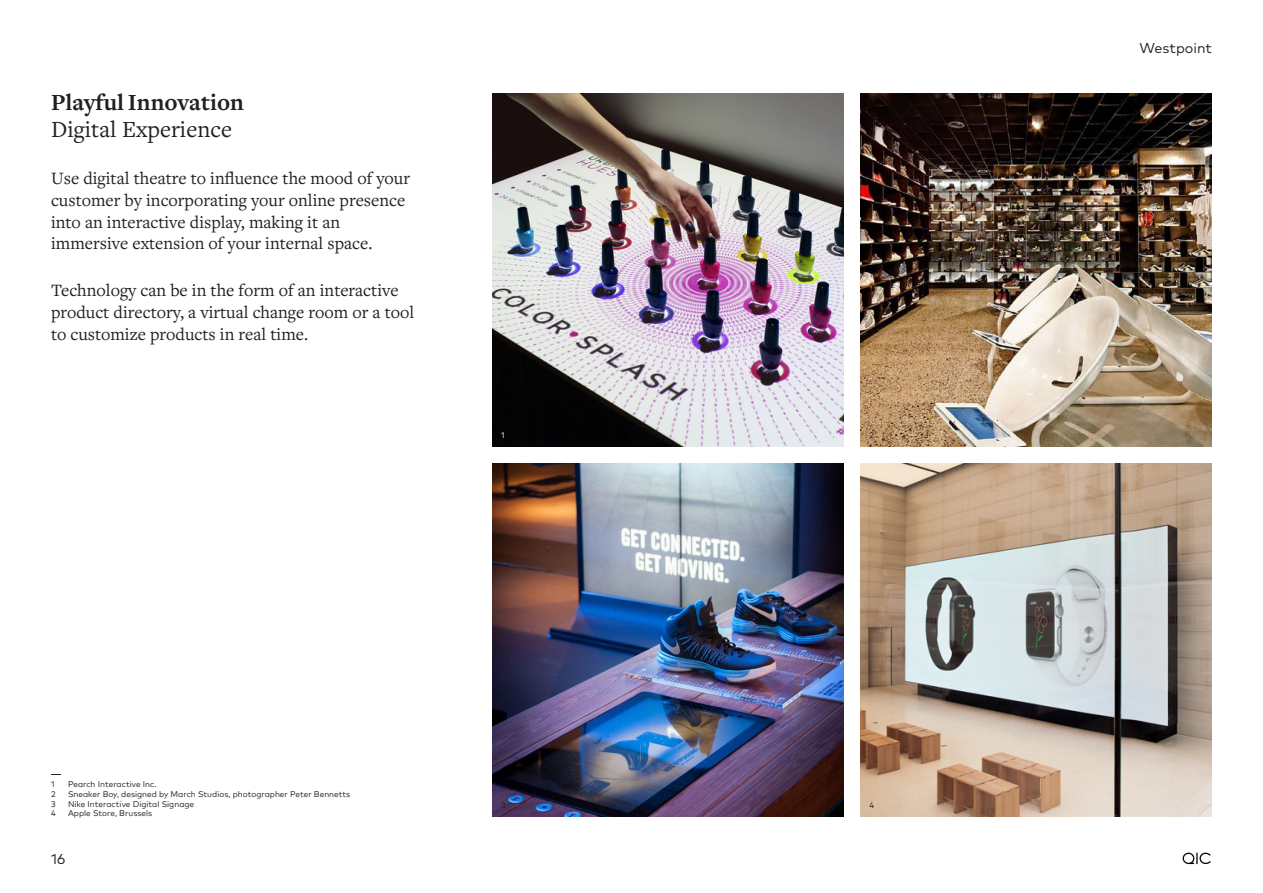
<style>
.page{position:relative;width:1263px;height:893px;background:#fff}
.page>*{position:absolute;margin:0;border:0;box-sizing:border-box;transform-origin:0 0}
.Heading{font:700 24px/27px "Freight Text";color:#231f20}
.Heading-2{font:18px/21.6px "Freight Text Pro";color:#231f20}
.t1{font:14.25px "Mark OT";color:#231f20}
.Numbers{font:8.25px "Mark Pro";color:#231f20}
.Numbers-2{font:8.25px "Mark Pro";color:#fff}
.s1{font-family:"Freight Text Pro";font-weight:400}
</style>
<div class="page">
<img style="left:493px;top:94px;width:351px;height:352px">
<img style="left:861px;top:94px;width:351px;height:352px">
<img style="left:493px;top:463px;width:351px;height:353px">
<img style="left:861px;top:464px;width:351px;height:352px">
<svg style="left:1182px;top:853px;width:29px;height:11px"></svg>
<p class="Heading" style="left:51px;top:90px;width:195px">Playful Innovation<br><span class="s1">Digital Experience</span></p>
<p class="Heading-2" style="left:51px;top:167px;width:360px">Use digital theatre to influence the mood of your customer by incorporating your online presence into an interactive display, making it an immersive extension of your internal space.</p>
<p class="Heading-2" style="left:51px;top:279px;width:365px">Technology can be in the form of an interactive product directory, a virtual change room or a tool to customize products in real time.</p>
<p class="Numbers-2" style="left:501px;top:429px;width:5px">1</p>
<p class="Numbers" style="left:869px;top:429px;width:6px">2</p>
<p class="Numbers" style="left:51px;top:778px;width:5px">1</p>
<p class="Numbers" style="left:68px;top:778px;width:90px">Pearch Interactive Inc.</p>
<p class="Numbers" style="left:51px;top:787px;width:6px">2</p>
<p class="Numbers" style="left:68px;top:787px;width:284px">Sneaker Boy, designed by March Studios, photographer Peter Bennetts</p>
<p class="Numbers" style="left:51px;top:797px;width:6px">3</p>
<p class="Numbers" style="left:68px;top:797px;width:128px">Nike Interactive Digital Signage</p>
<p class="Numbers" style="left:51px;top:807px;width:6px">4</p>
<p class="Numbers" style="left:68px;top:807px;width:86px">Apple Store, Brussels</p>
<p class="t1" style="left:51px;top:850px;width:16px">16</p>
<p class="Numbers" style="left:501px;top:799px;width:6px">3</p>
<p class="Numbers" style="left:869px;top:799px;width:6px">4</p>
<p class="t1" style="left:1139px;top:39px;width:74px">Westpoint</p>
</div>
